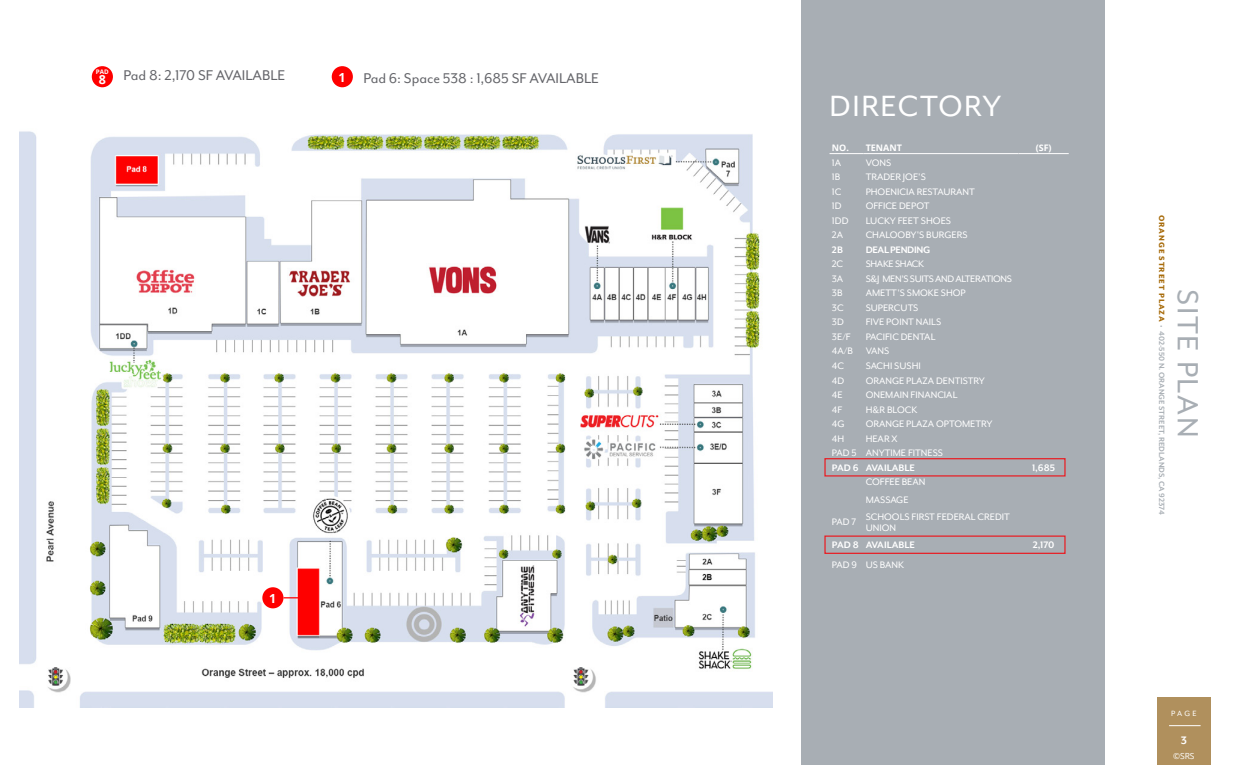
<style>
.page{position:relative;width:1260px;height:765px;background:#fff}
.page>*{position:absolute;margin:0;border:0;box-sizing:border-box;transform-origin:0 0}
.t1{font:33.75px "Mr Eaves Mod OT";letter-spacing:.05em;color:#fff}
.t2{font:33.75px "Mr Eaves Mod OT";letter-spacing:.05em;color:#a8aeb4}
.t3{font:16.25px "Mr Eaves Mod OT";color:#64656a}
.t4{font:700 12.5px "Open Sans";color:#fff}
.t5{font:700 12.5px "Mr Eaves Mod OT";color:#fff}
.Left_Align{font:10.88px/11.2px "Mr Eaves Mod OT";color:#fff}
.Left_Align-2{font:700 10.88px "Mr Eaves Mod OT";letter-spacing:-.015em;color:#fff}
.Left_Align-3{font:10.88px "Mr Eaves Mod OT";letter-spacing:-.03em;color:#fff}
.Center_Alignment{font:700 10.88px "Mr Eaves Mod OT";color:#fff}
.Left_Align-4{font:700 9px "Open Sans";color:#fff}
.t6{font:700 8.75px "Mr Eaves Mod OT";color:#a8aeb4}
.t7{font:8.75px "Mr Eaves Mod OT";color:#fff}
.t8{font:8.5px "Open Sans";color:#fff}
.t9{font:700 6.25px "Open Sans";color:#fff}
.s1{font-weight:800;color:#a76b0b}
</style>
<div class="page">
<img style="left:20px;top:131px;width:752px;height:576px">
<div style="left:801px;top:0;width:304px;height:765px;background:#a8aeb4"></div>
<div style="left:1157px;top:698px;width:53px;height:67px;background:#b0905d"></div>
<hr style="left:830px;top:153px;width:33px;height:1px;background:#fff">
<hr style="left:863px;top:153px;width:156px;height:1px;background:#fff">
<hr style="left:1019px;top:153px;width:50px;height:1px;background:#fff">
<hr style="left:1169px;top:725px;width:32px;height:1px;background:#fff">
<div style="left:824px;top:536px;width:242px;height:18px;border:1px solid #e81f25"></div>
<div style="left:824px;top:458px;width:242px;height:19px;border:1px solid #e81f25"></div>
<div style="left:92px;top:66px;width:21px;height:21px;background:#fe0000;border-radius:50%"></div>
<div style="left:332px;top:66px;width:21px;height:21px;background:#fe0000;border-radius:50%"></div>
<div style="left:262px;top:587px;width:21px;height:21px;background:#fe0000;border-radius:50%"></div>
<svg style="left:284px;top:597px;width:15px;height:1px"></svg>
<p class="t9" style="left:96px;top:67px;width:14px">PAD</p>
<p class="t4" style="left:99px;top:71px;width:9px">8</p>
<p class="t3" style="left:124px;top:66px;width:163px">Pad 8: 2,170 SF AVAILABLE</p>
<p class="t4" style="left:338px;top:68px;width:9px">1</p>
<p class="t3" style="left:363px;top:69px;width:237px">Pad 6: Space 538 : 1,685 SF AVAILABLE</p>
<p class="t4" style="left:269px;top:589px;width:9px">1</p>
<p class="t1" style="left:830px;top:87px;width:173px">DIRECTORY</p>
<p class="Left_Align-4" style="left:832px;top:142px;width:19px">NO.</p>
<p class="Left_Align-4" style="left:866px;top:142px;width:38px">TENANT</p>
<p class="Left_Align-4" style="left:1036px;top:142px;width:17px">(SF)</p>
<p class="Left_Align" style="left:832px;top:157px;width:11px">1A</p>
<p class="Left_Align" style="left:866px;top:157px;width:27px">VONS</p>
<p class="Left_Align" style="left:832px;top:171px;width:10px">1B</p>
<p class="Left_Align" style="left:866px;top:171px;width:62px">TRADER JOE'S</p>
<p class="Left_Align" style="left:832px;top:186px;width:11px">1C</p>
<p class="Left_Align" style="left:866px;top:186px;width:111px">PHOENICIA RESTAURANT</p>
<p class="Left_Align" style="left:832px;top:200px;width:11px">1D</p>
<p class="Left_Align" style="left:866px;top:200px;width:65px">OFFICE DEPOT</p>
<p class="Left_Align" style="left:832px;top:215px;width:18px">1DD</p>
<p class="Left_Align" style="left:866px;top:215px;width:87px">LUCKY FEET SHOES</p>
<p class="Left_Align" style="left:832px;top:229px;width:13px">2A</p>
<p class="Left_Align" style="left:866px;top:229px;width:103px">CHALOOBY'S BURGERS</p>
<p class="Left_Align-2" style="left:832px;top:243px;width:12px">2B</p>
<p class="Left_Align-2" style="left:866px;top:243px;width:66px">DEAL PENDING</p>
<p class="Left_Align" style="left:832px;top:258px;width:13px">2C</p>
<p class="Left_Align-3" style="left:866px;top:258px;width:60px">SHAKE SHACK</p>
<p class="Left_Align" style="left:832px;top:273px;width:13px">3A</p>
<p class="Left_Align-3" style="left:866px;top:272px;width:148px">S&amp;J MEN’S SUITS AND ALTERATIONS</p>
<p class="Left_Align" style="left:832px;top:287px;width:12px">3B</p>
<p class="Left_Align" style="left:866px;top:287px;width:102px">AMETT'S SMOKE SHOP</p>
<p class="Left_Align" style="left:832px;top:302px;width:13px">3C</p>
<p class="Left_Align" style="left:866px;top:302px;width:54px">SUPERCUTS</p>
<p class="Left_Align" style="left:832px;top:316px;width:13px">3D</p>
<p class="Left_Align" style="left:866px;top:316px;width:77px">FIVE POINT NAILS</p>
<p class="Left_Align" style="left:832px;top:331px;width:20px">3E/F</p>
<p class="Left_Align" style="left:866px;top:331px;width:71px">PACIFIC DENTAL</p>
<p class="Left_Align" style="left:832px;top:345px;width:22px">4A/B</p>
<p class="Left_Align" style="left:866px;top:345px;width:25px">VANS</p>
<p class="Left_Align" style="left:832px;top:360px;width:14px">4C</p>
<p class="Left_Align" style="left:866px;top:360px;width:57px">SACHI SUSHI</p>
<p class="Left_Align" style="left:832px;top:375px;width:14px">4D</p>
<p class="Left_Align" style="left:866px;top:375px;width:121px">ORANGE PLAZA DENTISTRY</p>
<p class="Left_Align" style="left:832px;top:389px;width:12px">4E</p>
<p class="Left_Align" style="left:866px;top:389px;width:93px">ONEMAIN FINANCIAL</p>
<p class="Left_Align" style="left:832px;top:404px;width:12px">4F</p>
<p class="Left_Align" style="left:866px;top:404px;width:53px">H&amp;R BLOCK</p>
<p class="Left_Align" style="left:832px;top:418px;width:14px">4G</p>
<p class="Left_Align" style="left:866px;top:418px;width:128px">ORANGE PLAZA OPTOMETRY</p>
<p class="Left_Align" style="left:832px;top:433px;width:14px">4H</p>
<p class="Left_Align" style="left:866px;top:433px;width:33px">HEAR X</p>
<p class="Left_Align" style="left:832px;top:447px;width:26px">PAD 5</p>
<p class="Left_Align" style="left:866px;top:447px;width:79px">ANYTIME FITNESS</p>
<p class="Left_Align-2" style="left:832px;top:461px;width:28px">PAD 6</p>
<p class="Left_Align-2" style="left:866px;top:461px;width:51px">AVAILABLE</p>
<p class="Center_Alignment" style="left:1032px;top:461px;width:24px">1,685</p>
<p class="Left_Align" style="left:866px;top:476px;width:61px">COFFEE BEAN</p>
<p class="Left_Align" style="left:866px;top:494px;width:44px">MASSAGE</p>
<p class="Left_Align" style="left:832px;top:516px;width:26px">PAD 7</p>
<p class="Left_Align" style="left:866px;top:511px;width:146px">SCHOOLS FIRST FEDERAL CREDIT<br>UNION</p>
<p class="Left_Align-2" style="left:832px;top:539px;width:28px">PAD 8</p>
<p class="Left_Align-2" style="left:866px;top:539px;width:51px">AVAILABLE</p>
<p class="Center_Alignment" style="left:1033px;top:539px;width:23px">2,170</p>
<p class="Left_Align" style="left:832px;top:559px;width:27px">PAD 9</p>
<p class="Left_Align" style="left:866px;top:559px;width:40px">US BANK</p>
<p class="t6" style="left:1167px;top:215px;width:301px;rotate:90deg"><span class="s1">ORANGE STREET PLAZA</span> • 402-550 N. ORANGE STREET, REDLANDS, CA 92374</p>
<p class="t2" style="left:1207px;top:289px;width:150px;rotate:90deg">SITE PLAN</p>
<p class="t7" style="left:1171px;top:708px;width:27px">PAGE</p>
<p class="t8" style="left:1173px;top:750px;width:23px">©SRS</p>
<p class="t5" style="left:1181px;top:733px;width:8px">3</p>
</div>
